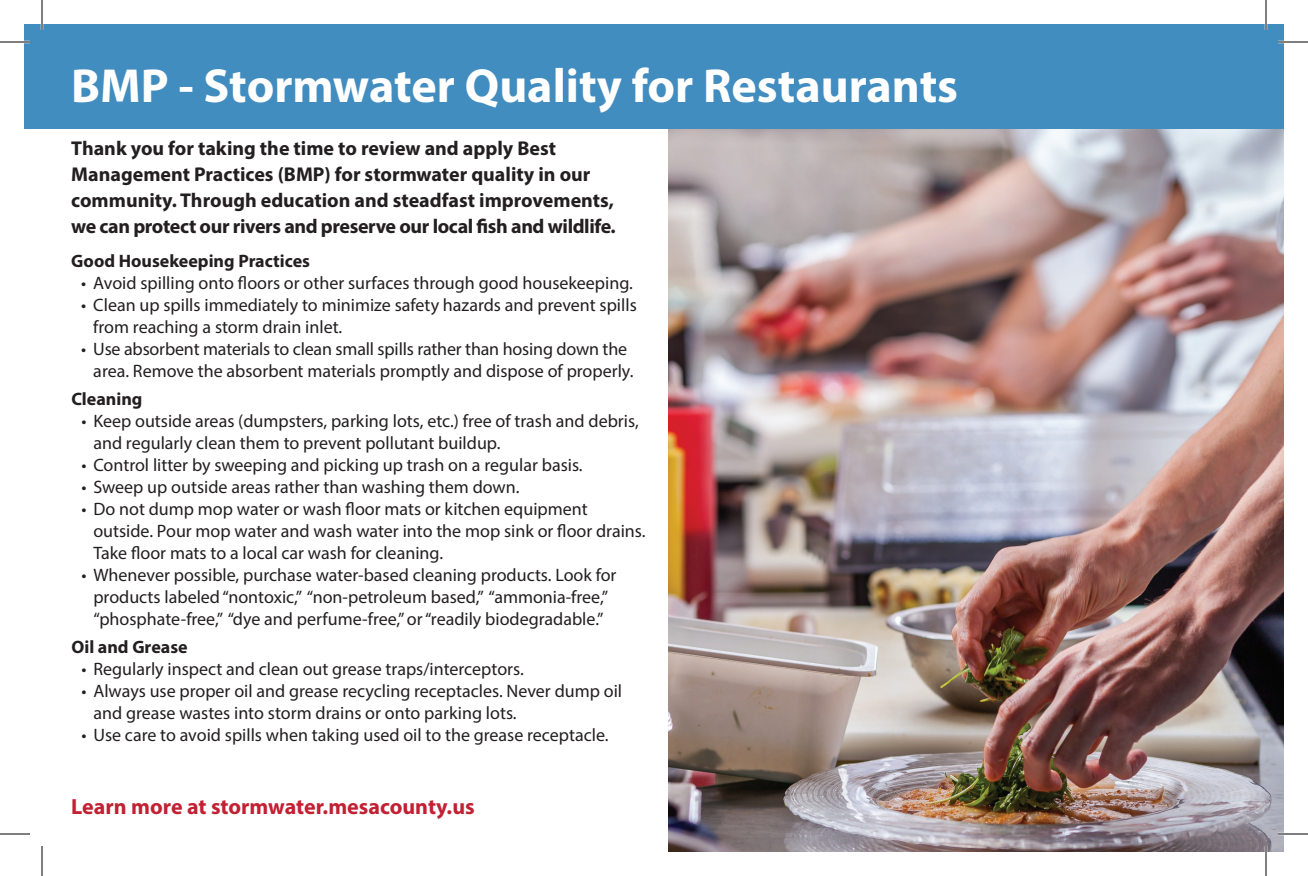
<style>
.page{position:relative;width:1308px;height:876px;background:#fff}
.page>*{position:absolute;margin:0;border:0;box-sizing:border-box;transform-origin:0 0}
.t1{font:700 48px "Myriad Pro";color:#fff}
.t2{font:700 22px "Myriad Pro";color:#c22033}
.t3{font:700 20px/26px "Myriad Pro";color:#231f20}
.t4{font:18px/22px "Myriad Pro";color:#231f20}
.t5{font:700 18px "Myriad Pro";color:#231f20}
</style>
<div class="page">
<img style="left:668px;top:128px;width:616px;height:724px">
<div style="left:24px;top:24px;width:1260px;height:104px;background:#428dbf"></div>
<hr style="left:0;top:41px;width:30px;height:2px;background:#fff">
<hr style="left:1278px;top:41px;width:30px;height:2px;background:#fff">
<hr style="left:1278px;top:833px;width:30px;height:2px;background:#fff">
<hr style="left:41px;top:0;width:2px;height:30px;background:#fff">
<hr style="left:1265px;top:0;width:2px;height:30px;background:#fff">
<hr style="left:1265px;top:846px;width:2px;height:30px;background:#fff">
<hr style="left:0;top:42px;width:30px;height:1px;background:#000">
<hr style="left:1278px;top:42px;width:30px;height:1px;background:#000">
<hr style="left:0;top:834px;width:30px;height:1px;background:#000">
<hr style="left:1278px;top:834px;width:30px;height:1px;background:#000">
<hr style="left:42px;top:0;width:1px;height:30px;background:#000">
<hr style="left:42px;top:846px;width:1px;height:30px;background:#000">
<hr style="left:1266px;top:0;width:1px;height:30px;background:#000">
<hr style="left:1266px;top:846px;width:1px;height:30px;background:#000">
<h1 class="t1" style="left:71px;top:55px;width:888px">BMP - Stormwater Quality for Restaurants</h1>
<p class="t3" style="left:71px;top:135px;width:546px">Thank you for taking the time to review and apply Best Management Practices (BMP) for stormwater quality in our community. Through education and steadfast improvements, we can protect our rivers and preserve our local fish and wildlife.</p>
<p class="t5" style="left:71px;top:250px;width:240px">Good Housekeeping Practices</p>
<p class="t4" style="left:81px;top:272px;width:553px">• Avoid spilling onto floors or other surfaces through good housekeeping.</p>
<p class="t4" style="left:93px;top:294px;width:545px;text-indent:-12px">• Clean up spills immediately to minimize safety hazards and prevent spills from reaching a storm drain inlet.</p>
<p class="t4" style="left:93px;top:338px;width:542px;text-indent:-12px">• Use absorbent materials to clean small spills rather than hosing down the area. Remove the absorbent materials promptly and dispose of properly.</p>
<p class="t5" style="left:71px;top:388px;width:73px">Cleaning</p>
<p class="t4" style="left:93px;top:410px;width:547px;text-indent:-12px">• Keep outside areas (dumpsters, parking lots, etc.) free of trash and debris, and regularly clean them to prevent pollutant buildup.</p>
<p class="t4" style="left:81px;top:454px;width:503px">• Control litter by sweeping and picking up trash on a regular basis.</p>
<p class="t4" style="left:81px;top:476px;width:440px">• Sweep up outside areas rather than washing them down.</p>
<p class="t4" style="left:93px;top:498px;width:554px;text-indent:-12px">• Do not dump mop water or wash floor mats or kitchen equipment outside. Pour mop water and wash water into the mop sink or floor drains.<br>Take floor mats to a local car wash for cleaning.</p>
<p class="t4" style="left:81px;top:564px;width:537px;text-align:center">• Whenever possible, purchase water-based cleaning products. Look for products labeled “nontoxic,” “non-petroleum based,” “ammonia-free,” “phosphate-free,” “dye and perfume-free,” or “readily biodegradable.”</p>
<p class="t5" style="left:71px;top:636px;width:118px">Oil and Grease</p>
<p class="t4" style="left:81px;top:658px;width:444px">• Regularly inspect and clean out grease traps/interceptors.</p>
<p class="t4" style="left:93px;top:680px;width:530px;text-indent:-12px">• Always use proper oil and grease recycling receptacles. Never dump oil and grease wastes into storm drains or onto parking lots.</p>
<p class="t4" style="left:81px;top:724px;width:529px">• Use care to avoid spills when taking used oil to the grease receptacle.</p>
<p class="t2" style="left:71px;top:792px;width:405px">Learn more at stormwater.mesacounty.us</p>
</div>
